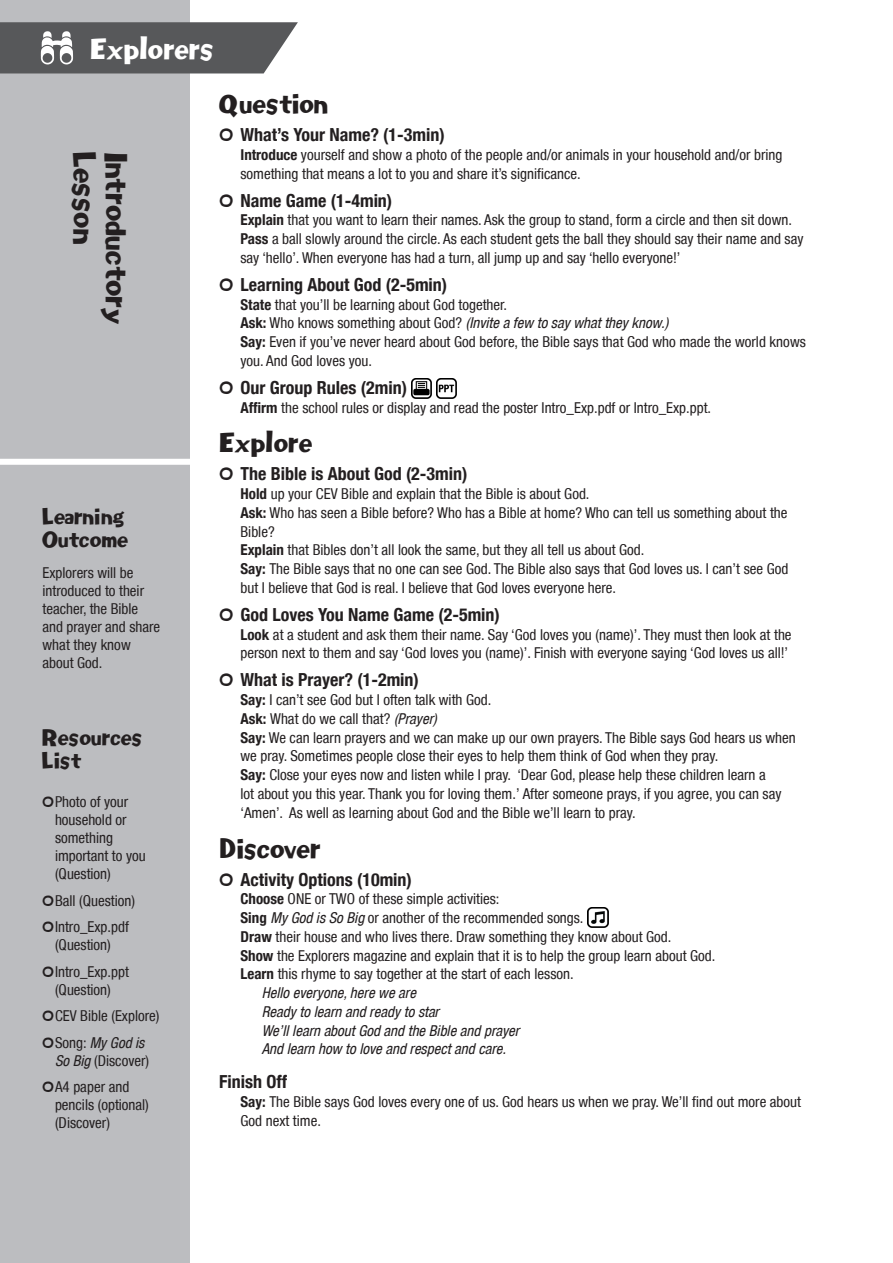
<style>
.page{position:relative;width:893px;height:1263px;background:#fff}
.page>*{position:absolute;margin:0;border:0;box-sizing:border-box;transform-origin:0 0}
.t1{font:27px "Phoenix Chunky";color:#231f20}
.t2{font:25.5px "Phoenix Chunky";color:#fff}
.Body_Header{font:24px "Phoenix Chunky";color:#231f20}
.Lesson_Sidebar_Heade{font:19.5px/23.4px "Phoenix Chunky";color:#231f20}
.Finish_Off{font:700 condensed 18px "Helvetica Neue LT";color:#231f20}
.Body_indent_smaller{font:condensed 15px/18.8px "Helvetica Neue LT";color:#231f20}
.Body_indent_smaller-2{font:italic condensed 15px "Helvetica Neue LT";color:#231f20}
.Lesson_Page_learning{font:condensed 15px/18px "Helvetica Neue LT";color:#231f20}
.s1{font-family:"Bloomsbury Sans";font-stretch:normal}
.s2{font-style:italic}
.s3{font-family:"Bloomsbury Sans";font-weight:400;font-stretch:normal}
.s4{font-weight:700}
.s5{font-weight:700;font-style:normal}
.s6{font-style:normal}
</style>
<div class="page">
<div style="left:0;top:0;width:189px;height:1263px;background:#bcbdc0"></div>
<svg style="left:0;top:22px;width:298px;height:51px;background:#676869"></svg>
<div style="left:0;top:459px;width:194px;height:6px;background:#fff"></div>
<img style="left:411px;top:378px;width:21px;height:21px">
<img style="left:436px;top:378px;width:21px;height:21px">
<img style="left:587px;top:907px;width:21px;height:21px">
<h2 class="t2" style="left:90px;top:34px;width:125px">Explorers</h2>
<p class="t1" style="left:100px;top:152px;width:94px;rotate:90deg">Lesson</p>
<p class="t1" style="left:133px;top:152px;width:174px;rotate:90deg">Introductory</p>
<p class="Lesson_Sidebar_Heade" style="left:43px;top:505px;width:87px">Learning<br>Outcome</p>
<p class="Lesson_Page_learning" style="left:43px;top:563px;width:119px">Explorers will be introduced to their teacher, the Bible and prayer and share what they know about God.</p>
<p class="Lesson_Sidebar_Heade" style="left:42px;top:726px;width:102px">Resources<br>List</p>
<p class="Body_indent_smaller" style="left:55px;top:793px;width:92px;line-height:18px;text-indent:-13px"><span class="s1">O</span>Photo of your household or something important to you (Question)</p>
<p class="Body_indent_smaller" style="left:42px;top:891px;width:94px"><span class="s1">O</span>Ball (Question)</p>
<p class="Body_indent_smaller" style="left:42px;top:918px;width:88px;line-height:18px;text-align:center"><span class="s1">O</span>Intro_Exp.pdf (Question)</p>
<p class="Body_indent_smaller" style="left:42px;top:962px;width:88px;line-height:18px;text-align:center"><span class="s1">O</span>Intro_Exp.ppt (Question)</p>
<p class="Body_indent_smaller" style="left:42px;top:1007px;width:119px"><span class="s1">O</span>CEV Bible (Explore)</p>
<p class="Body_indent_smaller" style="left:55px;top:1033px;width:96px;line-height:18px;text-indent:-13px"><span class="s1">O</span>Song: <span class="s2">My God is<br>So Big</span> (Discover)</p>
<p class="Body_indent_smaller" style="left:55px;top:1078px;width:95px;line-height:18px;text-indent:-13px"><span class="s1">O</span>A4 paper and pencils (optional) (Discover)</p>
<p class="Body_Header" style="left:219px;top:89px;width:110px">Question</p>
<p class="Finish_Off" style="left:219px;top:124px;width:227px"><span class="s3">O</span> What’s Your Name? (1-3min)</p>
<p class="Body_indent_smaller" style="left:240px;top:145px;width:543px"><span class="s4">Introduce</span> yourself and show a photo of the people and/or animals in your household and/or bring something that means a lot to you and share it’s significance.</p>
<p class="Finish_Off" style="left:219px;top:189px;width:175px"><span class="s3">O</span> Name Game (1-4min)</p>
<p class="Body_indent_smaller" style="left:240px;top:211px;width:553px"><span class="s4">Explain</span> that you want to learn their names. Ask the group to stand, form a circle and then sit down.</p>
<p class="Body_indent_smaller" style="left:240px;top:229px;width:564px"><span class="s4">Pass</span> a ball slowly around the circle. As each student gets the ball they should say their name and say say ‘hello’. When everyone has had a turn, all jump up and say ‘hello everyone!’</p>
<p class="Finish_Off" style="left:219px;top:274px;width:230px"><span class="s3">O</span> Learning About God (2-5min)</p>
<p class="Body_indent_smaller" style="left:240px;top:295px;width:268px"><span class="s4">State</span> that you’ll be learning about God together.</p>
<p class="Body_indent_smaller-2" style="left:240px;top:314px;width:429px"><span class="s5">Ask:</span> <span class="s6">Who knows something about God?</span> (Invite a few to say what they know.)</p>
<p class="Body_indent_smaller" style="left:240px;top:332px;width:567px"><span class="s4">Say:</span> Even if you’ve never heard about God before, the Bible says that God who made the world knows you. And God loves you.</p>
<p class="Finish_Off" style="left:219px;top:377px;width:189px"><span class="s3">O</span> Our Group Rules (2min)</p>
<p class="Body_indent_smaller" style="left:240px;top:398px;width:472px"><span class="s4">Affirm</span> the school rules or display and read the poster Intro_Exp.pdf or Intro_Exp.ppt.</p>
<p class="Body_Header" style="left:219px;top:429px;width:94px">Explore</p>
<p class="Finish_Off" style="left:219px;top:463px;width:250px"><span class="s3">O</span> The Bible is About God (2-3min)</p>
<p class="Body_indent_smaller" style="left:240px;top:484px;width:351px"><span class="s4">Hold</span> up your CEV Bible and explain that the Bible is about God.</p>
<p class="Body_indent_smaller" style="left:240px;top:503px;width:548px"><span class="s4">Ask:</span> Who has seen a Bible before? Who has a Bible at home? Who can tell us something about the<br>Bible?</p>
<p class="Body_indent_smaller" style="left:240px;top:541px;width:405px"><span class="s4">Explain</span> that Bibles don’t all look the same, but they all tell us about God.</p>
<p class="Body_indent_smaller" style="left:240px;top:559px;width:549px"><span class="s4">Say:</span> The Bible says that no one can see God. The Bible also says that God loves us. I can’t see God but I believe that God is real. I believe that God loves everyone here.</p>
<p class="Finish_Off" style="left:219px;top:604px;width:282px"><span class="s3">O</span> God Loves You Name Game (2-5min)</p>
<p class="Body_indent_smaller" style="left:240px;top:625px;width:553px"><span class="s4">Look</span> at a student and ask them their name. Say ‘God loves you (name)’. They must then look at the person next to them and say ‘God loves you (name)’. Finish with everyone saying ‘God loves us all!’</p>
<p class="Finish_Off" style="left:219px;top:669px;width:201px"><span class="s3">O</span> What is Prayer? (1-2min)</p>
<p class="Body_indent_smaller" style="left:240px;top:690px;width:252px"><span class="s4">Say:</span> I can’t see God but I often talk with God.</p>
<p class="Body_indent_smaller" style="left:240px;top:709px;width:198px"><span class="s4">Ask:</span> What do we call that? <span class="s2">(Prayer)</span></p>
<p class="Body_indent_smaller" style="left:240px;top:728px;width:557px"><span class="s4">Say:</span> We can learn prayers and we can make up our own prayers. The Bible says God hears us when we pray. Sometimes people close their eyes to help them think of God when they pray.</p>
<p class="Body_indent_smaller" style="left:240px;top:765px;width:542px"><span class="s4">Say:</span> Close your eyes now and listen while I pray. ‘Dear God, please help these children learn a lot about you this year. Thank you for loving them.’ After someone prays, if you agree, you can say ‘Amen’. As well as learning about God and the Bible we’ll learn to pray.</p>
<p class="Body_Header" style="left:219px;top:834px;width:103px">Discover</p>
<p class="Finish_Off" style="left:219px;top:868px;width:194px"><span class="s3">O</span> Activity Options (10min)</p>
<p class="Body_indent_smaller" style="left:240px;top:889px;width:260px"><span class="s4">Choose</span> ONE or TWO of these simple activities:</p>
<p class="Body_indent_smaller" style="left:240px;top:908px;width:345px"><span class="s4">Sing</span> <span class="s2">My God is So Big</span> or another of the recommended songs.</p>
<p class="Body_indent_smaller" style="left:240px;top:927px;width:432px"><span class="s4">Draw</span> their house and who lives there. Draw something they know about God.</p>
<p class="Body_indent_smaller" style="left:240px;top:946px;width:476px"><span class="s4">Show</span> the Explorers magazine and explain that it is to help the group learn about God.</p>
<p class="Body_indent_smaller" style="left:240px;top:964px;width:335px"><span class="s4">Learn</span> this rhyme to say together at the start of each lesson.</p>
<p class="Body_indent_smaller-2" style="left:262px;top:984px;width:156px">Hello everyone, here we are</p>
<p class="Body_indent_smaller-2" style="left:262px;top:1003px;width:179px">Ready to learn and ready to star</p>
<p class="Body_indent_smaller-2" style="left:262px;top:1021px;width:259px">We’ll learn about God and the Bible and prayer</p>
<p class="Body_indent_smaller-2" style="left:262px;top:1040px;width:246px">And learn how to love and respect and care.</p>
<p class="Finish_Off" style="left:219px;top:1071px;width:69px">Finish Off</p>
<p class="Body_indent_smaller" style="left:240px;top:1092px;width:562px"><span class="s4">Say:</span> The Bible says God loves every one of us. God hears us when we pray. We’ll find out more about<br>God next time.</p>
</div>
